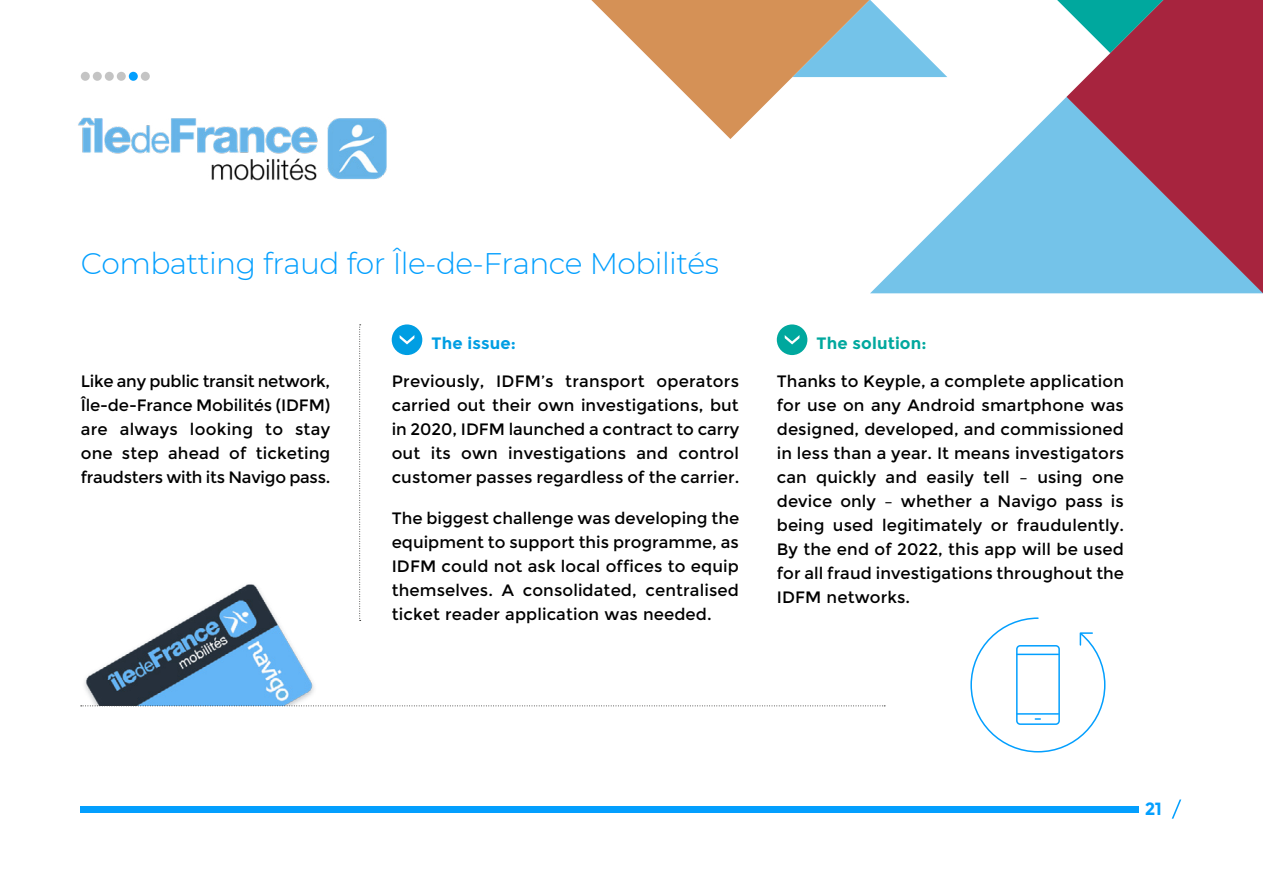
<style>
.page{position:relative;width:1263px;height:893px;background:#fff}
.page>*{position:absolute;margin:0;border:0;box-sizing:border-box;transform-origin:0 0}
.t1{font:300 29.7px "Montserrat";letter-spacing:-.02em;color:#039ffe}
.t2{font:700 17.7px "Montserrat";color:#039ffe}
.t3{font:16.5px/24px "Montserrat";letter-spacing:.005em;color:#000;text-align:justify}
.t4{font:700 16.5px "Montserrat";letter-spacing:.005em;color:#00a89e}
.t5{font:700 16.5px "Montserrat";letter-spacing:.005em;color:#009ee3}
</style>
<div class="page">
<div style="left:81px;top:806px;width:1058px;height:6px;background:#039ffe"></div>
<svg style="left:1171px;top:799px;width:11px;height:20px"></svg>
<svg style="left:870px;top:97px;width:196px;height:196px;fill:#74c3e9"></svg>
<svg style="left:1066px;top:0;width:197px;height:293px;background:#956280"></svg>
<svg style="left:591px;top:0;width:356px;height:139px"></svg>
<div style="left:81px;top:72px;width:9px;height:9px;background:#c4c4c4;border-radius:50%"></div>
<div style="left:93px;top:72px;width:9px;height:9px;background:#c4c4c4;border-radius:50%"></div>
<div style="left:105px;top:72px;width:9px;height:9px;background:#c4c4c4;border-radius:50%"></div>
<div style="left:117px;top:72px;width:9px;height:9px;background:#c4c4c4;border-radius:50%"></div>
<div style="left:129px;top:72px;width:9px;height:9px;background:#039ffe;border-radius:50%"></div>
<div style="left:141px;top:72px;width:9px;height:9px;background:#c4c4c4;border-radius:50%"></div>
<svg style="left:359px;top:324px;width:2px;height:297px"></svg>
<img style="left:78px;top:117px;width:309px;height:64px">
<img style="left:80px;top:584px;width:234px;height:122px">
<svg style="left:1057px;top:0;width:107px;height:53px"></svg>
<svg style="left:81px;top:705px;width:804px;height:1px"></svg>
<div style="left:392px;top:324px;width:30px;height:31px;background:#009ee3;border-radius:50%"></div>
<svg style="left:400px;top:335px;width:14px;height:9px"></svg>
<div style="left:777px;top:324px;width:30px;height:31px;background:#00a89e;border-radius:50%"></div>
<svg style="left:785px;top:335px;width:14px;height:9px"></svg>
<svg style="left:970px;top:617px;width:136px;height:136px"></svg>
<h1 class="t1" style="left:81px;top:243px;width:640px">Combatting fraud for Île-de-France Mobilités</h1>
<p class="t5" style="left:432px;top:333px;width:86px">The issue:</p>
<p class="t4" style="left:817px;top:333px;width:111px">The solution:</p>
<p class="t3" style="left:81px;top:370px;width:251px">Like any public transit network, Île-de-France Mobilités (IDFM) are always looking to stay one step ahead of ticketing fraudsters with its Navigo pass.</p>
<p class="t3" style="left:392px;top:370px;width:349px">Previously, IDFM’s transport operators carried out their own investigations, but in 2020, IDFM launched a contract to carry out its own investigations and control customer passes regardless of the carrier.</p>
<p class="t3" style="left:392px;top:507px;width:349px">The biggest challenge was developing the equipment to support this programme, as IDFM could not ask local offices to equip themselves. A consolidated, centralised ticket reader application was needed.</p>
<p class="t3" style="left:777px;top:370px;width:349px">Thanks to Keyple, a complete application for use on any Android smartphone was designed, developed, and commissioned in less than a year. It means investigators can quickly and easily tell – using one device only – whether a Navigo pass is being used legitimately or fraudulently.<br>By the end of 2022, this app will be used for all fraud investigations throughout the IDFM networks.</p>
<p class="t2" style="left:1145px;top:798px;width:19px">21</p>
</div>
